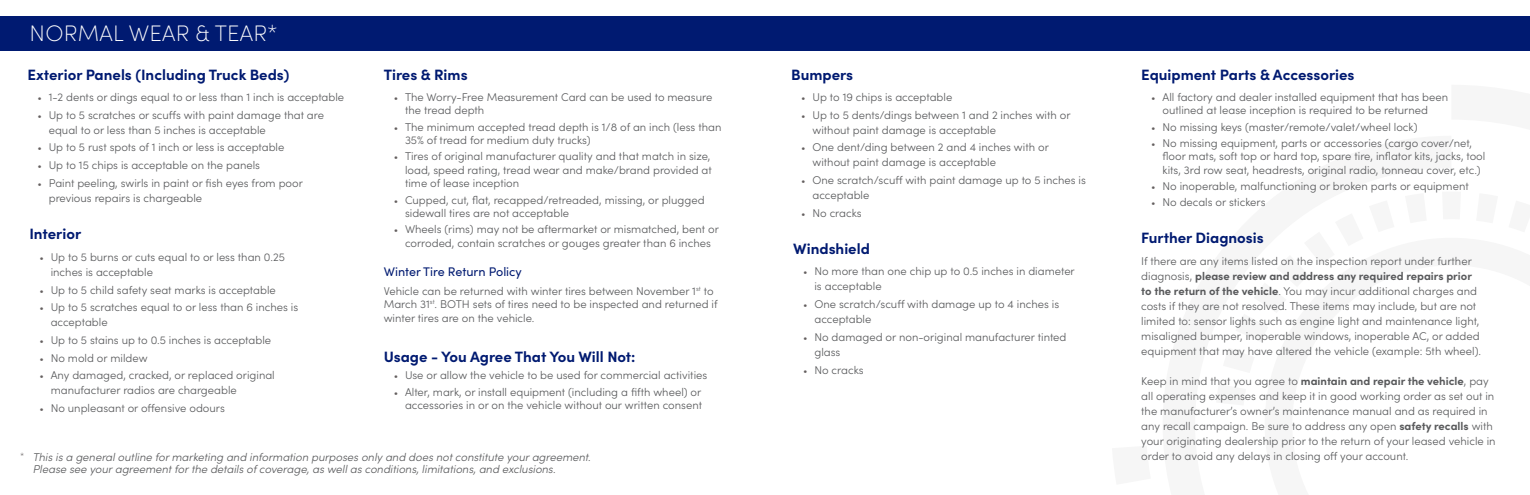
<style>
.page{position:relative;width:1530px;height:495px;background:#fff}
.page>*{position:absolute;margin:0;border:0;box-sizing:border-box;transform-origin:0 0}
.t1{font:200 22.5px "Sofia Pro";letter-spacing:.01em;color:#fff}
.t2{font:700 15px "Sofia Pro";color:#001a71}
.t3{font:12.5px "Sofia Pro";color:#001a71}
.t4{font:300 11.25px/15px "Sofia Pro";color:#58595b}
.t5{font:italic 300 11.25px/12.5px "Sofia Pro";color:#58595b}
.t6{font:300 8.75px "Sofia Pro";color:#645f5f}
.s1{font-size:10px;color:#645f5f}
.s2{font-weight:700}
</style>
<div class="page">
<div style="left:0;top:16px;width:1530px;height:34px;background:#001a71"></div>
<h1 class="t1" style="left:30px;top:17px;width:250px">NORMAL WEAR &amp; TEAR*</h1>
<h2 class="t2" style="left:28px;top:64px;width:263px">Exterior Panels (Including Truck Beds)</h2>
<h2 class="t2" style="left:384px;top:64px;width:85px">Tires &amp; Rims</h2>
<p class="t4" style="left:38px;top:89px;width:308px"><span class="s1">•</span> 1-2 dents or dings equal to or less than 1 inch is acceptable</p>
<p class="t4" style="left:49px;top:107px;width:277px;text-indent:-11px"><span class="s1">•</span> Up to 5 scratches or scuffs with paint damage that are equal to or less than 5 inches is acceptable</p>
<p class="t4" style="left:38px;top:139px;width:248px"><span class="s1">•</span> Up to 5 rust spots of 1 inch or less is acceptable</p>
<p class="t4" style="left:38px;top:157px;width:224px"><span class="s1">•</span> Up to 15 chips is acceptable on the panels</p>
<p class="t4" style="left:49px;top:175px;width:256px;text-indent:-11px"><span class="s1">•</span> Paint peeling, swirls in paint or fish eyes from poor previous repairs is chargeable</p>
<h2 class="t2" style="left:29px;top:222px;width:53px">Interior</h2>
<p class="t4" style="left:51px;top:249px;width:236px;text-indent:-11px"><span class="s1">•</span> Up to 5 burns or cuts equal to or less than 0.25 inches is acceptable</p>
<p class="t4" style="left:39px;top:282px;width:238px"><span class="s1">•</span> Up to 5 child safety seat marks is acceptable</p>
<p class="t4" style="left:51px;top:299px;width:249px;text-indent:-11px"><span class="s1">•</span> Up to 5 scratches equal to or less than 6 inches is acceptable</p>
<p class="t4" style="left:39px;top:332px;width:233px"><span class="s1">•</span> Up to 5 stains up to 0.5 inches is acceptable</p>
<p class="t4" style="left:39px;top:350px;width:110px"><span class="s1">•</span> No mold or mildew</p>
<p class="t4" style="left:51px;top:367px;width:226px;text-indent:-11px"><span class="s1">•</span> Any damaged, cracked, or replaced original manufacturer radios are chargeable</p>
<p class="t4" style="left:39px;top:400px;width:187px"><span class="s1">•</span> No unpleasant or offensive odours</p>
<p class="t4" style="left:405px;top:90px;width:309px;line-height:13.5px;text-indent:-11px"><span class="s1">•</span> The Worry-Free Measurement Card can be used to measure the tread depth</p>
<p class="t4" style="left:405px;top:119px;width:318px;line-height:13.5px;text-indent:-11px"><span class="s1">•</span> The minimum accepted tread depth is 1/8 of an inch (less than<br>35% of tread for medium duty trucks)</p>
<p class="t4" style="left:405px;top:149px;width:308px;line-height:13.5px;text-indent:-11px"><span class="s1">•</span> Tires of original manufacturer quality and that match in size, load, speed rating, tread wear and make/brand provided at time of lease inception</p>
<p class="t4" style="left:405px;top:192px;width:301px;line-height:13.5px;text-indent:-11px"><span class="s1">•</span> Cupped, cut, flat, recapped/retreaded, missing, or plugged sidewall tires are not acceptable</p>
<p class="t4" style="left:394px;top:222px;width:327px;line-height:13.5px;text-align:center"><span class="s1">•</span> Wheels (rims) may not be aftermarket or mismatched, bent or corroded, contain scratches or gouges greater than 6 inches</p>
<p class="t3" style="left:384px;top:262px;width:140px">Winter Tire Return Policy</p>
<p class="t4" style="left:384px;top:283px;width:335px;line-height:13.5px">Vehicle can be returned with winter tires between November 1<sup>st</sup> to<br>March 31<sup>st</sup>. BOTH sets of tires need to be inspected and returned if winter tires are on the vehicle.</p>
<h2 class="t2" style="left:384px;top:345px;width:253px">Usage - You Agree That You Will Not:</h2>
<p class="t4" style="left:394px;top:367px;width:315px"><span class="s1">•</span> Use or allow the vehicle to be used for commercial activities</p>
<p class="t4" style="left:394px;top:384px;width:310px;line-height:13.5px;text-align:right"><span class="s1">•</span> Alter, mark, or install equipment (including a fifth wheel) or accessories in or on the vehicle without our written consent</p>
<p class="t6" style="left:20px;top:450px;width:6px">*</p>
<p class="t5" style="left:33px;top:450px;width:560px">This is a general outline for marketing and information purposes only and does not constitute your agreement.<br>Please see your agreement for the details of coverage, as well as conditions, limitations, and exclusions.</p>
<h2 class="t2" style="left:791px;top:64px;width:63px">Bumpers</h2>
<h2 class="t2" style="left:1141px;top:64px;width:215px">Equipment Parts &amp; Accessories</h2>
<p class="t4" style="left:801px;top:89px;width:153px"><span class="s1">•</span> Up to 19 chips is acceptable</p>
<p class="t4" style="left:812px;top:107px;width:260px;text-indent:-11px"><span class="s1">•</span> Up to 5 dents/dings between 1 and 2 inches with or without paint damage is acceptable</p>
<p class="t4" style="left:812px;top:139px;width:238px;text-indent:-11px"><span class="s1">•</span> One dent/ding between 2 and 4 inches with or without paint damage is acceptable</p>
<p class="t4" style="left:812px;top:172px;width:275px;text-indent:-11px"><span class="s1">•</span> One scratch/scuff with paint damage up to 5 inches is acceptable</p>
<p class="t4" style="left:801px;top:205px;width:62px"><span class="s1">•</span> No cracks</p>
<p class="t4" style="left:1162px;top:90px;width:287px;line-height:13.5px;text-indent:-11px"><span class="s1">•</span> All factory and dealer installed equipment that has been outlined at lease inception is required to be returned</p>
<p class="t4" style="left:1151px;top:119px;width:268px"><span class="s1">•</span> No missing keys (master/remote/valet/wheel lock)</p>
<p class="t4" style="left:1162px;top:135px;width:324px;line-height:13.5px;text-indent:-11px"><span class="s1">•</span> No missing equipment, parts or accessories (cargo cover/net, floor mats, soft top or hard top, spare tire, inflator kits, jacks, tool kits, 3rd row seat, headrests, original radio, tonneau cover, etc.)</p>
<p class="t4" style="left:1151px;top:178px;width:319px"><span class="s1">•</span> No inoperable, malfunctioning or broken parts or equipment</p>
<p class="t4" style="left:1151px;top:194px;width:116px"><span class="s1">•</span> No decals or stickers</p>
<h2 class="t2" style="left:793px;top:237px;width:78px">Windshield</h2>
<p class="t4" style="left:814px;top:263px;width:262px;text-indent:-11px"><span class="s1">•</span> No more than one chip up to 0.5 inches in diameter is acceptable</p>
<p class="t4" style="left:814px;top:296px;width:246px;text-indent:-11px"><span class="s1">•</span> One scratch/scuff with damage up to 4 inches is acceptable</p>
<p class="t4" style="left:814px;top:329px;width:254px;text-indent:-11px"><span class="s1">•</span> No damaged or non-original manufacturer tinted glass</p>
<p class="t4" style="left:803px;top:361px;width:62px"><span class="s1">•</span> No cracks</p>
<h2 class="t2" style="left:1141px;top:226px;width:124px">Further Diagnosis</h2>
<p class="t4" style="left:1141px;top:253px;width:341px">If there are any items listed on the inspection report under further diagnosis, <span class="s2">please review and address any required repairs prior to the return of the vehicle</span>. You may incur additional charges and costs if they are not resolved. These items may include, but are not limited to: sensor lights such as engine light and maintenance light, misaligned bumper, inoperable windows, inoperable AC, or added equipment that may have altered the vehicle (example: 5th wheel).</p>
<p class="t4" style="left:1141px;top:373px;width:356px">Keep in mind that you agree to <span class="s2">maintain and repair the vehicle</span>, pay all operating expenses and keep it in good working order as set out in the manufacturer’s owner’s maintenance manual and as required in any recall campaign. Be sure to address any open <span class="s2">safety recalls</span> with your originating dealership prior to the return of your leased vehicle in order to avoid any delays in closing off your account.</p>
</div>
